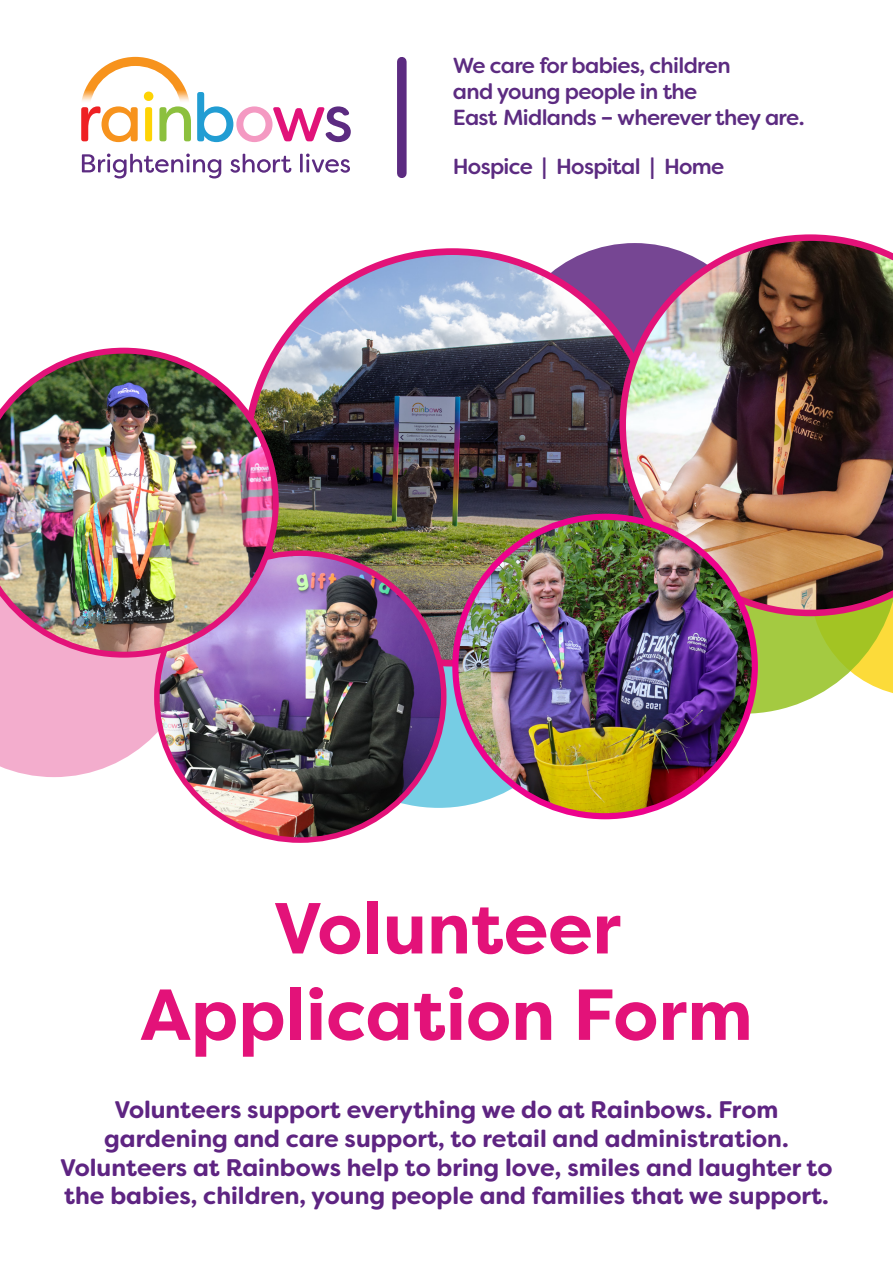
<style>
.page{position:relative;width:893px;height:1263px;background:#fff}
.page>*{position:absolute;margin:0;border:0;box-sizing:border-box;transform-origin:0 0}
.t1{font:700 72px "Filson Pro";color:#e31279}
.t2{font:700 24px/28.8px "Filson Soft";color:#5e2482;text-align:center}
.t3{font:500 21.75px/26.1px "Filson Soft";letter-spacing:-.03em;color:#5c2b81}
</style>
<div class="page">
<div style="left:397px;top:62px;width:10px;height:111px;background:#5c2b81"></div>
<svg style="left:82px;top:154px;width:268px;height:24px"></svg>
<svg style="left:197px;top:92px;width:154px;height:50px"></svg>
<svg style="left:81px;top:57px;width:110px;height:85px"></svg>
<svg style="left:0;top:658px;width:181px;height:119px;background:#f3b2d0"></svg>
<svg style="left:289px;top:509px;width:299px;height:299px;background:#85b4d7"></svg>
<svg style="left:502px;top:243px;width:265px;height:266px;background:#804190"></svg>
<svg style="left:746px;top:616px;width:147px;height:98px;fill:#a4ca41"></svg>
<img style="left:247px;top:252px;width:411px;height:411px;border-radius:205px">
<img style="left:157px;top:553px;width:287px;height:287px;border-radius:143px">
<img style="left:0;top:348px;width:279px;height:310px">
<img style="left:619px;top:234px;width:274px;height:382px">
<img style="left:455px;top:517px;width:300px;height:299px;border-radius:150px">
<p class="t3" style="left:453px;top:52px;width:353px">We care for babies, children<br>and young people in the<br>East Midlands – wherever they are.</p>
<p class="t3" style="left:453px;top:153px;width:273px">Hospice | Hospital | Home</p>
<p class="t1" style="left:274px;top:883px;width:349px">Volunteer</p>
<p class="t1" style="left:140px;top:969px;width:614px">Application Form</p>
<p class="t2" style="left:60px;top:1095px;width:774px">Volunteers support everything we do at Rainbows. From gardening and care support, to retail and administration.<br>Volunteers at Rainbows help to bring love, smiles and laughter to the babies, children, young people and families that we support.</p>
</div>
